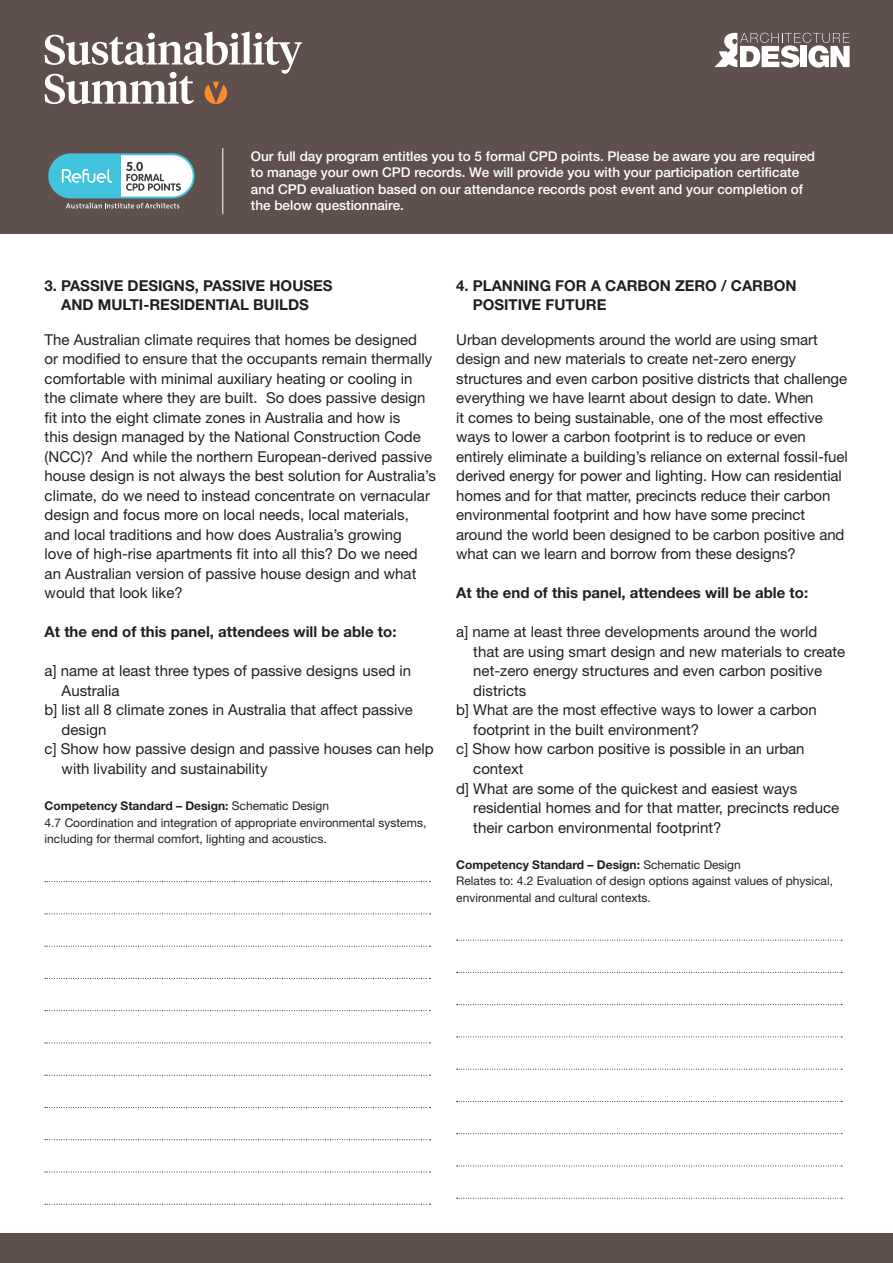
<style>
.page{position:relative;width:893px;height:1263px;background:#fff}
.page>*{position:absolute;margin:0;border:0;box-sizing:border-box;transform-origin:0 0}
.t1{font:15px/19.5px "Helvetica Neue LT Std";color:#231f20}
.t2{font:700 15px/19.5px "Helvetica Neue LT Std";color:#231f20;text-align:center}
.t3{font:500 13.5px/16.5px "Helvetica Neue LT Std";color:#fff}
.t4{font:12px/16.5px "Helvetica Neue LT Std";color:#231f20}
.t5{font:700 12px "Helvetica Neue LT Std";color:#231f20}
.s1{font-weight:400}
</style>
<div class="page">
<div style="left:0;top:0;width:893px;height:233px;background:#5f504e"></div>
<div style="left:0;top:1233px;width:893px;height:30px;background:#5f504e"></div>
<hr style="left:223px;top:148px;width:1px;height:66px;background:#fff">
<svg style="left:45px;top:881px;width:385px;height:1px"></svg>
<svg style="left:45px;top:913px;width:385px;height:1px"></svg>
<svg style="left:45px;top:946px;width:385px;height:1px"></svg>
<svg style="left:45px;top:978px;width:385px;height:1px"></svg>
<svg style="left:45px;top:1010px;width:385px;height:1px"></svg>
<svg style="left:45px;top:1042px;width:385px;height:1px"></svg>
<svg style="left:45px;top:1075px;width:385px;height:1px"></svg>
<svg style="left:45px;top:1107px;width:385px;height:1px"></svg>
<svg style="left:45px;top:1139px;width:385px;height:1px"></svg>
<svg style="left:45px;top:1171px;width:385px;height:1px"></svg>
<svg style="left:45px;top:1204px;width:385px;height:1px"></svg>
<svg style="left:457px;top:940px;width:385px;height:1px"></svg>
<svg style="left:457px;top:972px;width:385px;height:1px"></svg>
<svg style="left:457px;top:1004px;width:385px;height:1px"></svg>
<svg style="left:457px;top:1036px;width:385px;height:1px"></svg>
<svg style="left:457px;top:1069px;width:385px;height:1px"></svg>
<svg style="left:457px;top:1101px;width:385px;height:1px"></svg>
<svg style="left:457px;top:1133px;width:385px;height:1px"></svg>
<svg style="left:457px;top:1165px;width:385px;height:1px"></svg>
<svg style="left:457px;top:1198px;width:385px;height:1px"></svg>
<svg style="left:66px;top:203px;width:113px;height:5px"></svg>
<div style="left:49px;top:154px;width:145px;height:43px;background:#fff;border-radius:22px"></div>
<div style="left:48px;top:153px;width:147px;height:45px;border:2px solid #42c3dc;border-radius:22px"></div>
<div style="left:49px;top:154px;width:43px;height:43px;background:#42c3dc;border-radius:50%"></div>
<div style="left:73px;top:154px;width:48px;height:43px;background:#42c3dc"></div>
<svg style="left:62px;top:169px;width:50px;height:14px"></svg>
<svg style="left:126px;top:162px;width:55px;height:29px"></svg>
<svg style="left:715px;top:33px;width:135px;height:35px"></svg>
<svg style="left:45px;top:32px;width:257px;height:72px"></svg>
<p class="t3" style="left:251px;top:148px;width:566px">Our full day program entitles you to 5 formal CPD points. Please be aware you are required to manage your own CPD records. We will provide you with your participation certificate and CPD evaluation based on our attendance records post event and your completion of the below questionnaire.</p>
<p class="t2" style="left:45px;top:275px;width:289px">3. PASSIVE DESIGNS, PASSIVE HOUSES<br>AND MULTI-RESIDENTIAL BUILDS</p>
<p class="t1" style="left:45px;top:330px;width:393px">The Australian climate requires that homes be designed<br>or modified to ensure that the occupants remain thermally comfortable with minimal auxiliary heating or cooling in the climate where they are built. So does passive design fit into the eight climate zones in Australia and how is<br>this design managed by the National Construction Code (NCC)? And while the northern European-derived passive house design is not always the best solution for Australia’s climate, do we need to instead concentrate on vernacular design and focus more on local needs, local materials, and local traditions and how does Australia’s growing<br>love of high-rise apartments fit into all this? Do we need an Australian version of passive house design and what would that look like?</p>
<p class="t2" style="left:45px;top:622px;width:353px">At the end of this panel, attendees will be able to:</p>
<p class="t1" style="left:62px;top:661px;width:351px;text-indent:-17px">a] name at least three types of passive designs used in<br>Australia</p>
<p class="t1" style="left:62px;top:700px;width:353px;text-indent:-17px">b] list all 8 climate zones in Australia that affect passive design</p>
<p class="t1" style="left:62px;top:739px;width:373px;text-indent:-17px">c] Show how passive design and passive houses can help with livability and sustainability</p>
<p class="t5" style="left:45px;top:798px;width:286px">Competency Standard – Design: <span class="s1">Schematic Design</span></p>
<p class="t4" style="left:45px;top:814px;width:383px">4.7 Coordination and integration of appropriate environmental systems, including for thermal comfort, lighting and acoustics.</p>
<p class="t2" style="left:473px;top:275px;width:325px;text-align:left;text-indent:-16px">4. PLANNING FOR A CARBON ZERO / CARBON<br>POSITIVE FUTURE</p>
<p class="t1" style="left:456px;top:330px;width:393px">Urban developments around the world are using smart design and new materials to create net-zero energy structures and even carbon positive districts that challenge everything we have learnt about design to date. When<br>it comes to being sustainable, one of the most effective ways to lower a carbon footprint is to reduce or even entirely eliminate a building’s reliance on external fossil-fuel derived energy for power and lighting. How can residential homes and for that matter, precincts reduce their carbon environmental footprint and how have some precinct around the world been designed to be carbon positive and what can we learn and borrow from these designs?</p>
<p class="t2" style="left:456px;top:583px;width:353px">At the end of this panel, attendees will be able to:</p>
<p class="t1" style="left:473px;top:622px;width:374px;text-indent:-17px">a] name at least three developments around the world that are using smart design and new materials to create net-zero energy structures and even carbon positive districts</p>
<p class="t1" style="left:473px;top:700px;width:345px;text-indent:-17px">b] What are the most effective ways to lower a carbon footprint in the built environment?</p>
<p class="t1" style="left:473px;top:739px;width:333px;text-indent:-17px">c] Show how carbon positive is possible in an urban context</p>
<p class="t1" style="left:473px;top:778px;width:367px;text-indent:-17px">d] What are some of the quickest and easiest ways residential homes and for that matter, precincts reduce their carbon environmental footprint?</p>
<p class="t5" style="left:456px;top:857px;width:286px">Competency Standard – Design: <span class="s1">Schematic Design</span></p>
<p class="t4" style="left:456px;top:872px;width:378px">Relates to: 4.2 Evaluation of design options against values of physical, environmental and cultural contexts.</p>
</div>
